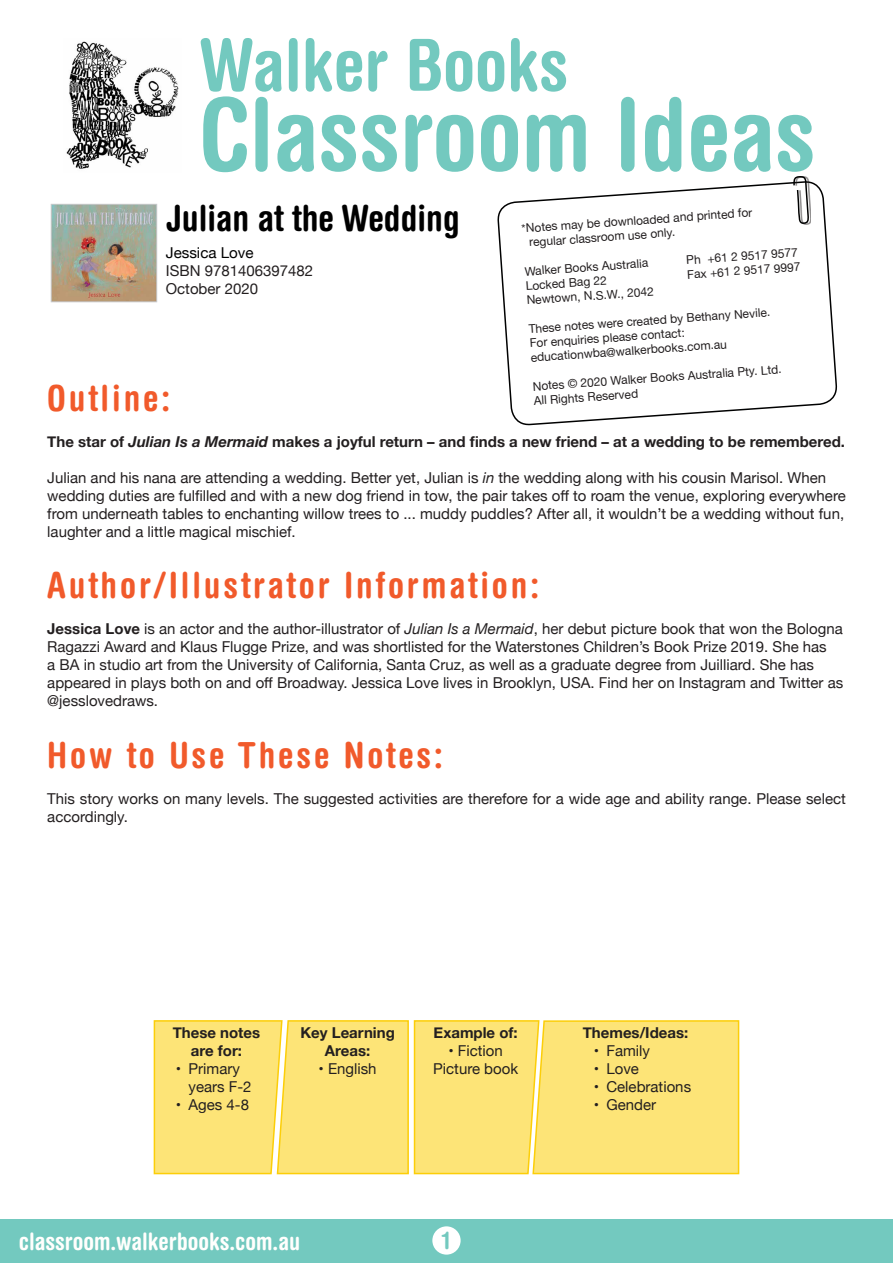
<style>
.page{position:relative;width:893px;height:1263px;background:#fff}
.page>*{position:absolute;margin:0;border:0;box-sizing:border-box;transform-origin:0 0}
.t1{font:700 condensed 100.5px "Helvetica Rounded";color:#73c9bf}
.t2{font:700 condensed 72px "Helvetica Rounded";color:#73c9bf}
.t3{font:700 condensed 36px "Helvetica Rounded";letter-spacing:.08em;color:#f15a2b}
.t4{font:700 condensed 36px "Helvetica Rounded";color:#000}
.t5{font:700 condensed 24px "Helvetica Rounded";color:#fffffd}
.t6{font:700 condensed 24px "Helvetica Rounded";color:#73c9bf}
.t7{font:15px/18px "Helvetica Neue";color:#231f20}
.t8{font:700 15px/18px "Helvetica Neue";color:#231f20;text-align:center}
.t9{font:15px "Helvetica Neue";color:#000}
.t10{font:12px/14.4px "Helvetica Neue";color:#231f20}
.s1{font-style:italic}
.s2{font-weight:700}
</style>
<div class="page">
<div style="left:0;top:1219px;width:893px;height:44px;background:#73c9bf"></div>
<img style="left:66px;top:41px;width:113px;height:128px">
<svg style="left:497px;top:182px;width:340px;height:244px"></svg>
<div style="left:795px;top:176px;width:16px;height:48px;background:#231f20;opacity:.5"></div>
<svg style="left:792px;top:176px;width:17px;height:49px"></svg>
<svg style="left:153px;top:1020px;width:587px;height:155px;background:#fce377"></svg>
<div style="left:432px;top:1226px;width:29px;height:28px;background:#fff;border-radius:50%"></div>
<img style="left:53px;top:206px;width:102px;height:94px">
<div style="left:51px;top:204px;width:106px;height:98px;border:1px solid #c7c8ca"></div>
<h2 class="t2" style="left:199px;top:21px;width:371px">Walker Books</h2>
<h1 class="t1" style="left:199px;top:74px;width:618px">Classroom Ideas</h1>
<p class="t10" style="left:528px;top:221px;width:226px;text-indent:-7px;rotate:-4deg">*Notes may be downloaded and printed for regular classroom use only.</p>
<p class="t10" style="left:524px;top:265px;width:125px;rotate:-4deg">Walker Books Australia</p>
<h3 class="t4" style="left:166px;top:196px;width:296px">Julian at the Wedding</h3>
<p class="t9" style="left:166px;top:242px;width:89px">Jessica Love</p>
<p class="t7" style="left:166px;top:263px;width:149px">ISBN 9781406397482<br>October 2020</p>
<p class="t10" style="left:686px;top:254px;width:113px;rotate:-4deg">Ph +61 2 9517 9577</p>
<p class="t10" style="left:687px;top:268px;width:115px;rotate:-4deg">Fax +61 2 9517 9997</p>
<p class="t10" style="left:525px;top:279px;width:83px;rotate:-4deg">Locked Bag 22</p>
<p class="t10" style="left:526px;top:294px;width:129px;rotate:-4deg">Newtown, N.S.W., 2042</p>
<p class="t10" style="left:528px;top:322px;width:244px;rotate:-4deg">These notes were created by Bethany Nevile.<br>For enquiries please contact: educationwba@walkerbooks.com.au</p>
<p class="t10" style="left:532px;top:380px;width:251px;rotate:-4deg">Notes © 2020 Walker Books Australia Pty. Ltd.<br>All Rights Reserved</p>
<h3 class="t3" style="left:47px;top:376px;width:124px">Outline:</h3>
<p class="t8" style="left:47px;top:433px;width:799px">The star of <span class="s1">Julian Is a Mermaid</span> makes a joyful return – and finds a new friend – at a wedding to be remembered.</p>
<p class="t7" style="left:47px;top:470px;width:800px">Julian and his nana are attending a wedding. Better yet, Julian is <span class="s1">in</span> the wedding along with his cousin Marisol. When wedding duties are fulfilled and with a new dog friend in tow, the pair takes off to roam the venue, exploring everywhere from underneath tables to enchanting willow trees to ... muddy puddles? After all, it wouldn’t be a wedding without fun, laughter and a little magical mischief.</p>
<h3 class="t3" style="left:47px;top:564px;width:493px">Author/Illustrator Information:</h3>
<p class="t7" style="left:47px;top:621px;width:798px"><span class="s2">Jessica Love</span> is an actor and the author-illustrator of <span class="s1">Julian Is a Mermaid</span>, her debut picture book that won the Bologna Ragazzi Award and Klaus Flugge Prize, and was shortlisted for the Waterstones Children’s Book Prize 2019. She has<br>a BA in studio art from the University of California, Santa Cruz, as well as a graduate degree from Juilliard. She has appeared in plays both on and off Broadway. Jessica Love lives in Brooklyn, USA. Find her on Instagram and Twitter as @jesslovedraws.</p>
<h3 class="t3" style="left:47px;top:733px;width:397px">How to Use These Notes:</h3>
<p class="t7" style="left:47px;top:790px;width:800px">This story works on many levels. The suggested activities are therefore for a wide age and ability range. Please select accordingly.</p>
<p class="t8" style="left:173px;top:1024px;width:89px">These notes are for:</p>
<p class="t7" style="left:189px;top:1060px;width:65px;text-indent:-13px">• Primary years F-2</p>
<p class="t7" style="left:176px;top:1096px;width:75px">• Ages 4-8</p>
<p class="t8" style="left:300px;top:1024px;width:96px">Key Learning<br>Areas:</p>
<p class="t7" style="left:319px;top:1060px;width:60px">• English</p>
<p class="t8" style="left:434px;top:1024px;width:86px">Example of:</p>
<p class="t7" style="left:433px;top:1042px;width:87px;text-align:center">• Fiction<br>Picture book</p>
<h3 class="t5" style="left:19px;top:1226px;width:283px">classroom.walkerbooks.com.au</h3>
<h3 class="t6" style="left:442px;top:1226px;width:9px">1</h3>
<p class="t8" style="left:583px;top:1024px;width:107px">Themes/Ideas:</p>
<p class="t7" style="left:594px;top:1042px;width:58px">• Family</p>
<p class="t7" style="left:594px;top:1060px;width:47px">• Love</p>
<p class="t7" style="left:594px;top:1078px;width:99px">• Celebrations</p>
<p class="t7" style="left:594px;top:1096px;width:64px">• Gender</p>
</div>
